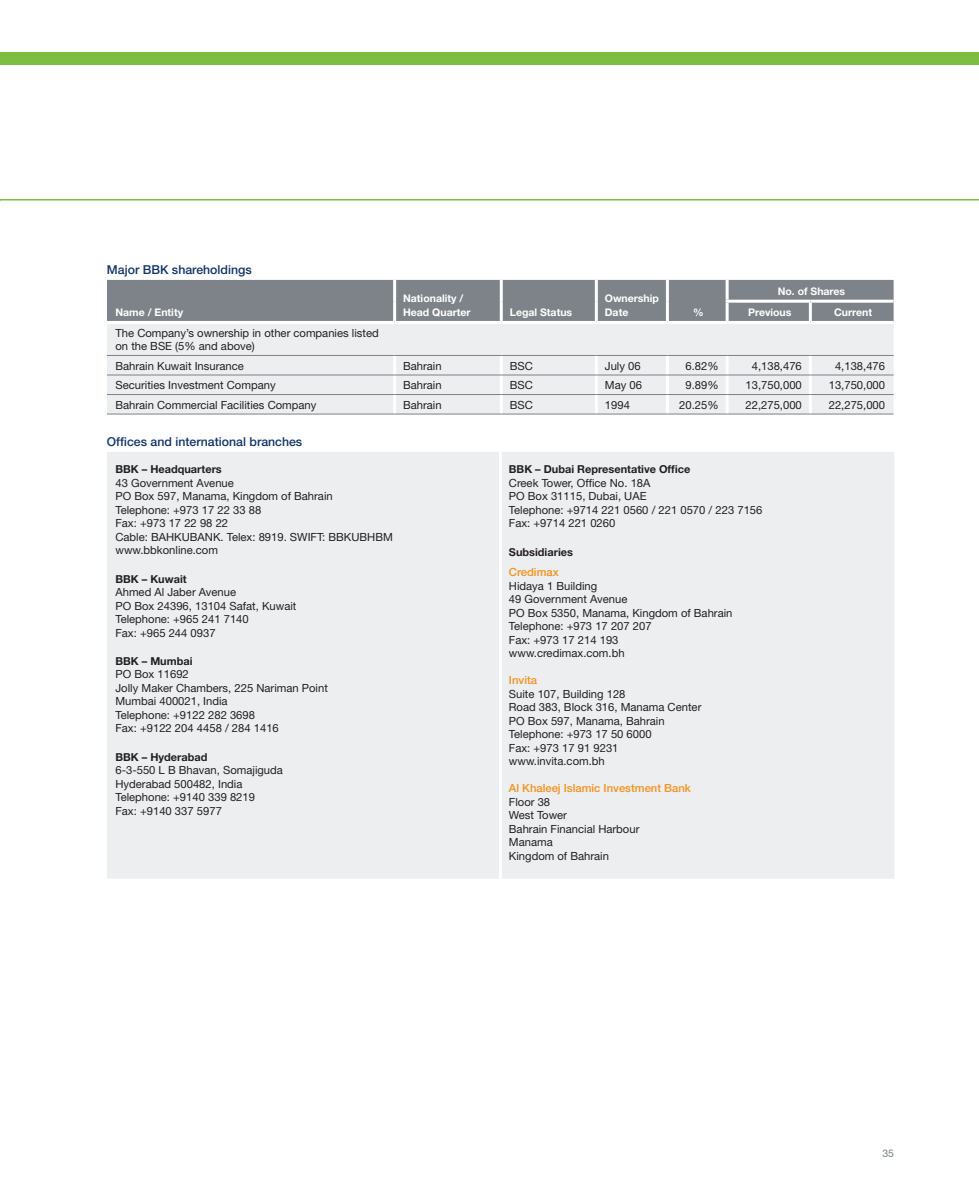
<style>
.page{position:relative;width:979px;height:1191px;background:#fff}
.page>*{position:absolute;margin:0;border:0;box-sizing:border-box;transform-origin:0 0}
.t1{font:500 12.3px "Helvetica Neue";color:#113468}
.t2{font:11.25px/13.5px "Helvetica Neue";color:#231f20}
.t3{font:500 11.25px "Helvetica Neue";color:#f6911e}
.t4{font:700 10.95px "Helvetica Neue";color:#231f20}
.t5{font:700 10.5px/14.2px "Helvetica Neue";color:#fff}
.t6{font:10.5px "Helvetica Neue";color:#7d8389}
</style>
<div class="page">
<svg style="left:0;top:52px;width:1px;height:12px"></svg>
<div style="left:1px;top:52px;width:977px;height:12px;background:#7cbd42"></div>
<hr style="left:1px;top:199px;width:977px;height:1px;background:#7cbd42">
<div style="left:107px;top:280px;width:786px;height:41px;background:#7d8389"></div>
<div style="left:107px;top:324px;width:786px;height:90px;background:#eceeef"></div>
<hr style="left:808px;top:303px;width:3px;height:18px;background:#fff">
<hr style="left:393px;top:395px;width:3px;height:19px;background:#fff">
<hr style="left:499px;top:395px;width:3px;height:19px;background:#fff">
<hr style="left:594px;top:395px;width:3px;height:19px;background:#fff">
<hr style="left:666px;top:395px;width:3px;height:19px;background:#fff">
<hr style="left:725px;top:395px;width:3px;height:19px;background:#fff">
<hr style="left:808px;top:395px;width:3px;height:19px;background:#fff">
<hr style="left:393px;top:356px;width:3px;height:19px;background:#fff">
<hr style="left:499px;top:356px;width:3px;height:19px;background:#fff">
<hr style="left:594px;top:356px;width:3px;height:19px;background:#fff">
<hr style="left:666px;top:356px;width:3px;height:19px;background:#fff">
<hr style="left:725px;top:356px;width:3px;height:19px;background:#fff">
<hr style="left:808px;top:356px;width:3px;height:19px;background:#fff">
<hr style="left:393px;top:375px;width:3px;height:19px;background:#fff">
<hr style="left:499px;top:375px;width:3px;height:19px;background:#fff">
<hr style="left:594px;top:375px;width:3px;height:19px;background:#fff">
<hr style="left:666px;top:375px;width:3px;height:19px;background:#fff">
<hr style="left:725px;top:375px;width:3px;height:19px;background:#fff">
<hr style="left:808px;top:375px;width:3px;height:19px;background:#fff">
<hr style="left:725px;top:300px;width:85px;height:3px;background:#fff">
<hr style="left:810px;top:300px;width:83px;height:3px;background:#fff">
<hr style="left:666px;top:280px;width:3px;height:21px;background:#fff">
<hr style="left:725px;top:280px;width:3px;height:20px;background:#fff">
<hr style="left:666px;top:301px;width:3px;height:20px;background:#fff">
<hr style="left:725px;top:303px;width:3px;height:18px;background:#fff">
<hr style="left:594px;top:280px;width:3px;height:21px;background:#fff">
<hr style="left:594px;top:301px;width:3px;height:20px;background:#fff">
<hr style="left:499px;top:280px;width:3px;height:21px;background:#fff">
<hr style="left:499px;top:301px;width:3px;height:20px;background:#fff">
<hr style="left:393px;top:280px;width:3px;height:21px;background:#fff">
<hr style="left:393px;top:301px;width:3px;height:20px;background:#fff">
<hr style="left:107px;top:355px;width:287px;height:1px;background:#7d8389">
<hr style="left:394px;top:355px;width:107px;height:1px;background:#7d8389">
<hr style="left:501px;top:355px;width:95px;height:1px;background:#7d8389">
<hr style="left:596px;top:355px;width:71px;height:1px;background:#7d8389">
<hr style="left:667px;top:355px;width:60px;height:1px;background:#7d8389">
<hr style="left:727px;top:355px;width:83px;height:1px;background:#7d8389">
<hr style="left:810px;top:355px;width:83px;height:1px;background:#7d8389">
<hr style="left:107px;top:375px;width:287px;height:1px;background:#7d8389">
<hr style="left:394px;top:375px;width:107px;height:1px;background:#7d8389">
<hr style="left:501px;top:375px;width:95px;height:1px;background:#7d8389">
<hr style="left:596px;top:375px;width:71px;height:1px;background:#7d8389">
<hr style="left:667px;top:375px;width:60px;height:1px;background:#7d8389">
<hr style="left:727px;top:375px;width:83px;height:1px;background:#7d8389">
<hr style="left:810px;top:375px;width:83px;height:1px;background:#7d8389">
<hr style="left:107px;top:394px;width:287px;height:1px;background:#7d8389">
<hr style="left:394px;top:394px;width:107px;height:1px;background:#7d8389">
<hr style="left:501px;top:394px;width:95px;height:1px;background:#7d8389">
<hr style="left:596px;top:394px;width:71px;height:1px;background:#7d8389">
<hr style="left:667px;top:394px;width:60px;height:1px;background:#7d8389">
<hr style="left:727px;top:394px;width:83px;height:1px;background:#7d8389">
<hr style="left:810px;top:394px;width:83px;height:1px;background:#7d8389">
<hr style="left:107px;top:414px;width:287px;height:1px;background:#7d8389">
<hr style="left:394px;top:414px;width:107px;height:1px;background:#7d8389">
<hr style="left:501px;top:414px;width:95px;height:1px;background:#7d8389">
<hr style="left:596px;top:414px;width:71px;height:1px;background:#7d8389">
<hr style="left:667px;top:414px;width:60px;height:1px;background:#7d8389">
<hr style="left:727px;top:414px;width:83px;height:1px;background:#7d8389">
<hr style="left:810px;top:414px;width:83px;height:1px;background:#7d8389">
<div style="left:107px;top:452px;width:787px;height:426px;background:#eceeef"></div>
<hr style="left:499px;top:452px;width:3px;height:426px;background:#fff">
<p class="t1" style="left:107px;top:262px;width:146px">Major BBK shareholdings</p>
<p class="t5" style="left:115px;top:305px;width:69px">Name / Entity</p>
<p class="t5" style="left:403px;top:291px;width:69px">Nationality /<br>Head Quarter</p>
<p class="t5" style="left:509px;top:305px;width:64px">Legal Status</p>
<p class="t5" style="left:604px;top:291px;width:56px">Ownership<br>Date</p>
<p class="t5" style="left:693px;top:305px;width:12px">%</p>
<p class="t5" style="left:748px;top:280px;width:99px;line-height:21.3px;text-indent:30px">No. of Shares<br>Previous</p>
<p class="t5" style="left:834px;top:305px;width:39px">Current</p>
<p class="t2" style="left:115px;top:326px;width:265px">The Company’s ownership in other companies listed on the BSE (5% and above)</p>
<p class="t2" style="left:115px;top:359px;width:130px">Bahrain Kuwait Insurance</p>
<p class="t2" style="left:403px;top:359px;width:40px">Bahrain</p>
<p class="t2" style="left:509px;top:359px;width:25px">BSC</p>
<p class="t2" style="left:604px;top:359px;width:37px">July 06</p>
<p class="t2" style="left:685px;top:359px;width:35px">6.82%</p>
<p class="t2" style="left:751px;top:359px;width:52px">4,138,476</p>
<p class="t2" style="left:835px;top:359px;width:52px">4,138,476</p>
<p class="t2" style="left:115px;top:378px;width:162px">Securities Investment Company</p>
<p class="t2" style="left:403px;top:378px;width:40px">Bahrain</p>
<p class="t2" style="left:510px;top:378px;width:25px">BSC</p>
<p class="t2" style="left:605px;top:378px;width:39px">May 06</p>
<p class="t2" style="left:685px;top:378px;width:35px">9.89%</p>
<p class="t2" style="left:745px;top:378px;width:58px">13,750,000</p>
<p class="t2" style="left:828px;top:378px;width:58px">13,750,000</p>
<p class="t2" style="left:115px;top:398px;width:202px">Bahrain Commercial Facilities Company</p>
<p class="t2" style="left:403px;top:398px;width:40px">Bahrain</p>
<p class="t2" style="left:510px;top:398px;width:25px">BSC</p>
<p class="t2" style="left:605px;top:398px;width:27px">1994</p>
<p class="t2" style="left:679px;top:398px;width:41px">20.25%</p>
<p class="t2" style="left:745px;top:398px;width:58px">22,275,000</p>
<p class="t2" style="left:828px;top:398px;width:58px">22,275,000</p>
<p class="t1" style="left:107px;top:434px;width:197px">Offices and international branches</p>
<p class="t4" style="left:115px;top:463px;width:108px">BBK – Headquarters</p>
<p class="t2" style="left:115px;top:476px;width:279px">43 Government Avenue<br>PO Box 597, Manama, Kingdom of Bahrain<br>Telephone: +973 17 22 33 88<br>Fax: +973 17 22 98 22<br>Cable: BAHKUBANK. Telex: 8919. SWIFT: BBKUBHBM www.bbkonline.com</p>
<p class="t4" style="left:115px;top:572px;width:73px">BBK – Kuwait</p>
<p class="t2" style="left:115px;top:585px;width:182px">Ahmed Al Jaber Avenue<br>PO Box 24396, 13104 Safat, Kuwait<br>Telephone: +965 241 7140<br>Fax: +965 244 0937</p>
<p class="t4" style="left:115px;top:654px;width:79px">BBK – Mumbai</p>
<p class="t2" style="left:115px;top:667px;width:214px">PO Box 11692<br>Jolly Maker Chambers, 225 Nariman Point<br>Mumbai 400021, India<br>Telephone: +9122 282 3698<br>Fax: +9122 204 4458 / 284 1416</p>
<p class="t4" style="left:115px;top:750px;width:93px">BBK – Hyderabad</p>
<p class="t2" style="left:115px;top:763px;width:169px">6-3-550 L B Bhavan, Somajiguda<br>Hyderabad 500482, India<br>Telephone: +9140 339 8219<br>Fax: +9140 337 5977</p>
<p class="t4" style="left:509px;top:463px;width:183px">BBK – Dubai Representative Office</p>
<p class="t2" style="left:509px;top:476px;width:255px">Creek Tower, Office No. 18A<br>PO Box 31115, Dubai, UAE<br>Telephone: +9714 221 0560 / 221 0570 / 223 7156<br>Fax: +9714 221 0260</p>
<p class="t4" style="left:509px;top:545px;width:66px">Subsidiaries</p>
<p class="t3" style="left:509px;top:565px;width:51px">Credimax</p>
<p class="t2" style="left:509px;top:579px;width:225px">Hidaya 1 Building<br>49 Government Avenue<br>PO Box 5350, Manama, Kingdom of Bahrain<br>Telephone: +973 17 207 207<br>Fax: +973 17 214 193 www.credimax.com.bh</p>
<p class="t3" style="left:509px;top:673px;width:30px">Invita</p>
<p class="t2" style="left:509px;top:687px;width:194px">Suite 107, Building 128<br>Road 383, Block 316, Manama Center<br>PO Box 597, Manama, Bahrain<br>Telephone: +973 17 50 6000<br>Fax: +973 17 91 9231 www.invita.com.bh</p>
<p class="t3" style="left:509px;top:781px;width:183px">Al Khaleej Islamic Investment Bank</p>
<p class="t2" style="left:509px;top:795px;width:132px">Floor 38<br>West Tower<br>Bahrain Financial Harbour<br>Manama<br>Kingdom of Bahrain</p>
<p class="t6" style="left:882px;top:1147px;width:13px">35</p>
</div>
